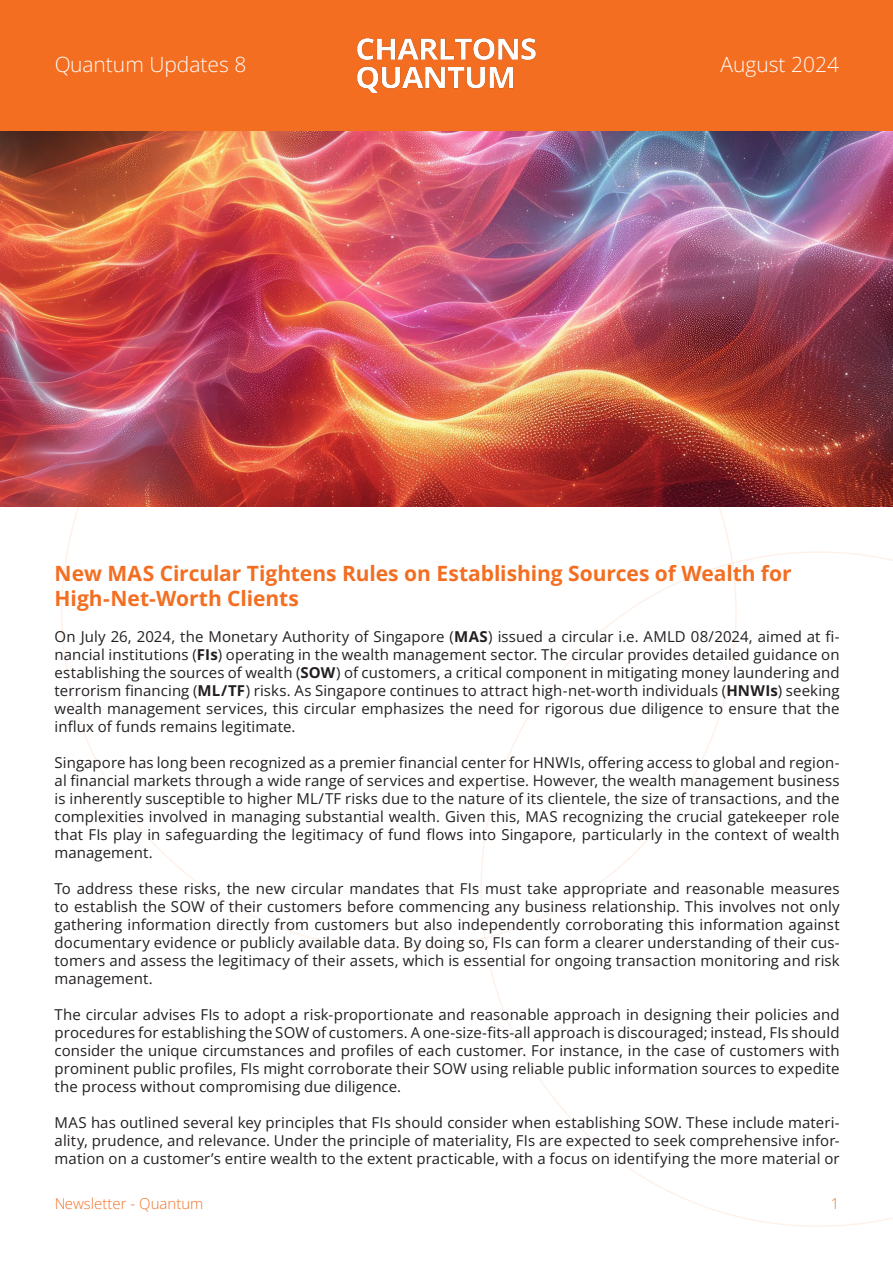
<style>
.page{position:relative;width:893px;height:1263px;background:#fff}
.page>*{position:absolute;margin:0;border:0;box-sizing:border-box;transform-origin:0 0}
.Newsletter_Story_Title{font:700 21px/25.2px "Open Sans";letter-spacing:-.005em;color:#f36e21}
.t1{font:300 21px "Open Sans";color:#fff}
.Newsletter_Body{font:15px/18px "Open Sans";letter-spacing:.005em;color:#231f20;text-align:justify}
.t2{font:300 15px "Open Sans";color:#f36e21}
.s1{font-weight:700}
</style>
<div class="page">
<svg style="left:480px;top:551px;width:413px;height:676px"></svg>
<div style="left:0;top:0;width:893px;height:131px;background:#f36e21"></div>
<img style="left:357px;top:39px;width:179px;height:53px">
<img style="left:0;top:131px;width:893px;height:376px">
<h1 class="t1" style="left:54px;top:50px;width:194px">Quantum Updates 8</h1>
<h1 class="t1" style="left:720px;top:50px;width:120px">August 2024</h1>
<p class="Newsletter_Story_Title" style="left:55px;top:560px;width:738px">New MAS Circular Tightens Rules on Establishing Sources of Wealth for<br>High-Net-Worth Clients</p>
<p class="Newsletter_Body" style="left:55px;top:627px;width:786px">On July 26, 2024, the Monetary Authority of Singapore (<span class="s1">MAS</span>) issued a circular i.e. AMLD 08/2024, aimed at fi&shy;nancial institutions (<span class="s1">FIs</span>) operating in the wealth management sector. The circular provides detailed guidance on establishing the sources of wealth (<span class="s1">SOW</span>) of customers, a critical component in mitigating money laundering and terrorism financing (<span class="s1">ML/TF</span>) risks. As Singapore continues to attract high-net-worth individuals (<span class="s1">HNWIs</span>) seeking wealth management services, this circular emphasizes the need for rigorous due diligence to ensure that the influx of funds remains legitimate.</p>
<p class="Newsletter_Body" style="left:55px;top:753px;width:786px">Singapore has long been recognized as a premier financial center for HNWIs, offering access to global and region&shy;al financial markets through a wide range of services and expertise. However, the wealth management business is inherently susceptible to higher ML/TF risks due to the nature of its clientele, the size of transactions, and the complexities involved in managing substantial wealth. Given this, MAS recognizing the crucial gatekeeper role that FIs play in safeguarding the legitimacy of fund flows into Singapore, particularly in the context of wealth management.</p>
<p class="Newsletter_Body" style="left:55px;top:879px;width:786px">To address these risks, the new circular mandates that FIs must take appropriate and reasonable measures to establish the SOW of their customers before commencing any business relationship. This involves not only gathering information directly from customers but also independently corroborating this information against documentary evidence or publicly available data. By doing so, FIs can form a clearer understanding of their cus&shy;tomers and assess the legitimacy of their assets, which is essential for ongoing transaction monitoring and risk management.</p>
<p class="Newsletter_Body" style="left:55px;top:1005px;width:786px">The circular advises FIs to adopt a risk-proportionate and reasonable approach in designing their policies and procedures for establishing the SOW of customers. A one-size-fits-all approach is discouraged; instead, FIs should consider the unique circumstances and profiles of each customer. For instance, in the case of customers with prominent public profiles, FIs might corroborate their SOW using reliable public information sources to expedite the process without compromising due diligence.</p>
<p class="Newsletter_Body" style="left:55px;top:1113px;width:786px">MAS has outlined several key principles that FIs should consider when establishing SOW. These include materi&shy;ality, prudence, and relevance. Under the principle of materiality, FIs are expected to seek comprehensive infor&shy;mation on a customer’s entire wealth to the extent practicable, with a focus on identifying the more material or</p>
<p class="t2" style="left:54px;top:1193px;width:151px">Newsletter - Quantum</p>
<p class="t2" style="left:830px;top:1193px;width:10px">1</p>
</div>
